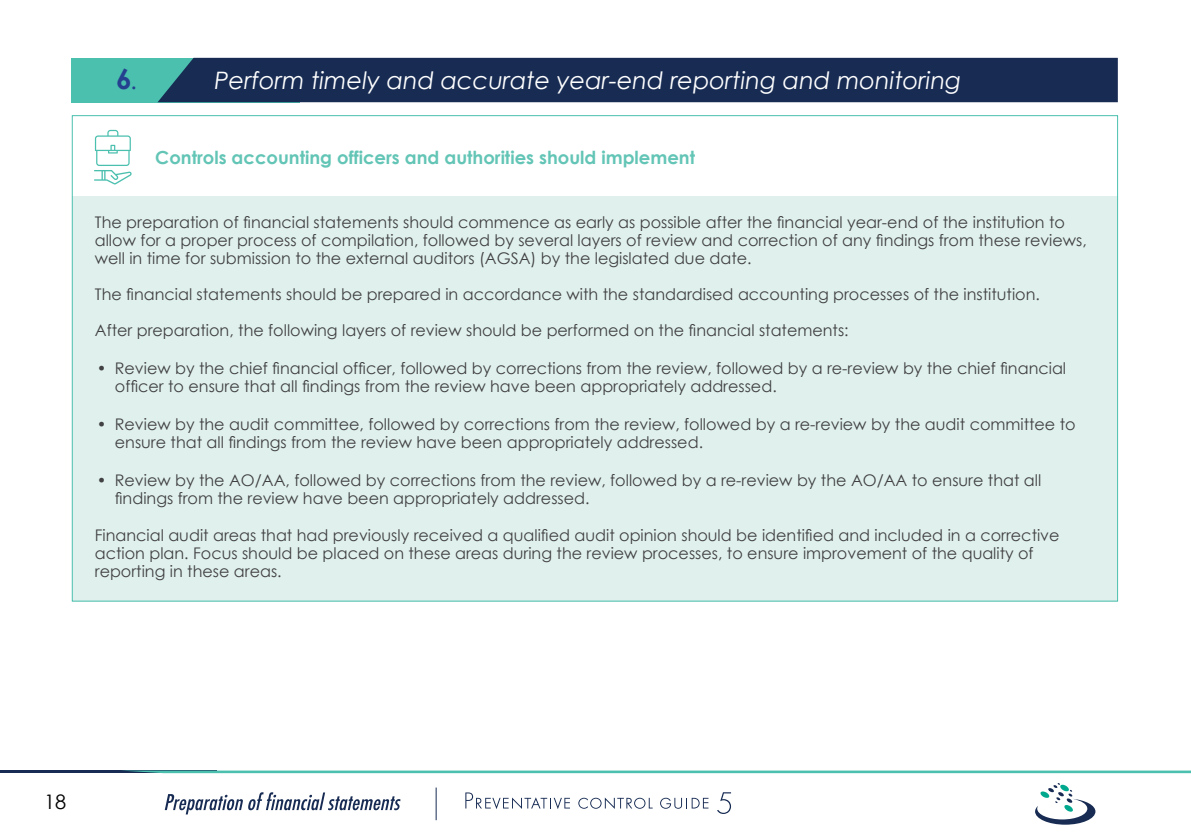
<style>
.page{position:relative;width:1191px;height:840px;background:#fff}
.page>*{position:absolute;margin:0;border:0;box-sizing:border-box;transform-origin:0 0}
.t1{font:700 28px "Century Gothic";color:#25408f}
.t2{font:italic 24px "Century Gothic";color:#fff}
.t3{font:20px "Century Gothic";color:#000}
.t4{font:700 18px "Century Gothic";color:#63c5b6}
.t5{font:16px/18px "Century Gothic";color:#414042}
.s1{font-weight:400;font-style:italic;font-size:24px}
</style>
<div class="page">
<hr style="left:0;top:770px;width:216px;height:2px;background:#172b53">
<svg style="left:1035px;top:783px;width:60px;height:41px"></svg>
<svg style="left:465px;top:792px;width:105px;height:16px"></svg>
<svg style="left:578px;top:797px;width:74px;height:11px"></svg>
<svg style="left:660px;top:797px;width:48px;height:11px"></svg>
<svg style="left:717px;top:792px;width:14px;height:21px"></svg>
<svg style="left:165px;top:792px;width:235px;height:22px"></svg>
<hr style="left:435px;top:787px;width:1px;height:32px;background:#172b53">
<svg style="left:122px;top:770px;width:1069px;height:2px;background:#77cbc0"></svg>
<div style="left:71px;top:58px;width:229px;height:44px;background:#4bc0af"></div>
<div style="left:158px;top:58px;width:959px;height:44px;background:#172b53"></div>
<div style="left:73px;top:196px;width:1044px;height:405px;background:#e0f1ed"></div>
<svg style="left:94px;top:130px;width:38px;height:54px"></svg>
<h1 class="t1" style="left:116px;top:61px;width:24px">6<span class="s1">.</span></h1>
<h2 class="t2" style="left:215px;top:65px;width:748px">Perform timely and accurate year-end reporting and monitoring</h2>
<p class="t4" style="left:155px;top:146px;width:541px">Controls accounting officers and authorities should implement</p>
<p class="t5" style="left:95px;top:213px;width:993px">The preparation of financial statements should commence as early as possible after the financial year-end of the institution to allow for a proper process of compilation, followed by several layers of review and correction of any findings from these reviews, well in time for submission to the external auditors (AGSA) by the legislated due date.</p>
<p class="t5" style="left:95px;top:285px;width:946px">The financial statements should be prepared in accordance with the standardised accounting processes of the institution.</p>
<p class="t5" style="left:95px;top:321px;width:755px">After preparation, the following layers of review should be performed on the financial statements:</p>
<p class="t5" style="left:115px;top:359px;width:952px;text-indent:-18px">• Review by the chief financial officer, followed by corrections from the review, followed by a re-review by the chief financial officer to ensure that all findings from the review have been appropriately addressed.</p>
<p class="t5" style="left:115px;top:415px;width:962px;text-indent:-18px">• Review by the audit committee, followed by corrections from the review, followed by a re-review by the audit committee to ensure that all findings from the review have been appropriately addressed.</p>
<p class="t5" style="left:115px;top:471px;width:928px;text-indent:-18px">• Review by the AO/AA, followed by corrections from the review, followed by a re-review by the AO/AA to ensure that all findings from the review have been appropriately addressed.</p>
<p class="t5" style="left:95px;top:525px;width:966px">Financial audit areas that had previously received a qualified audit opinion should be identified and included in a corrective action plan. Focus should be placed on these areas during the review processes, to ensure improvement of the quality of reporting in these areas.</p>
<p class="t3" style="left:44px;top:787px;width:24px">18</p>
</div>
